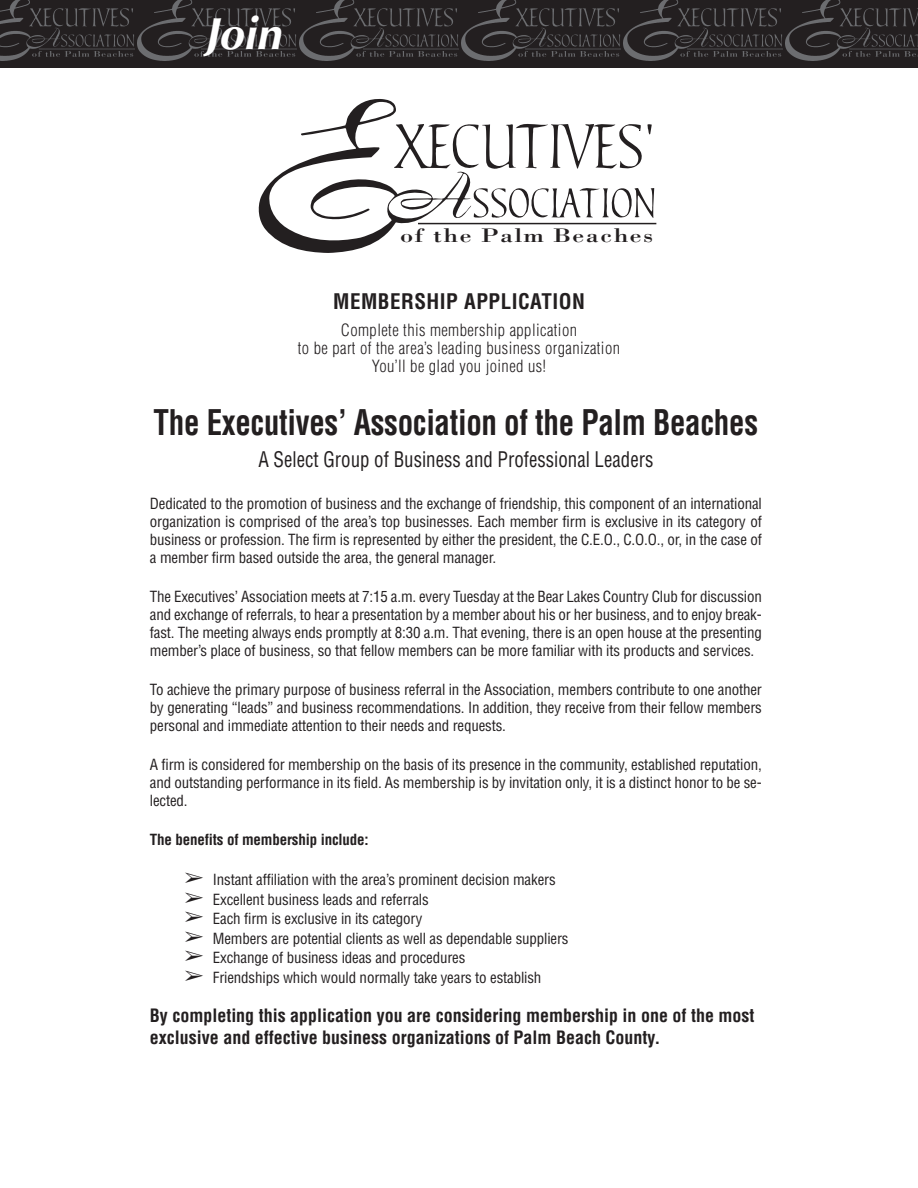
<style>
.page{position:relative;width:918px;height:1188px;background:#fff}
.page>*{position:absolute;margin:0;border:0;box-sizing:border-box;transform-origin:0 0}
.t1{font:italic 700 45px "Optima";color:#fff}
.t2{font:700 condensed 34.5px "Helvetica";letter-spacing:-.01em;color:#231f20;scale:.9 1}
.t3{font:condensed 21px "Helvetica";color:#231f20;scale:.9 1}
.t4{font:700 condensed 21px "Helvetica";letter-spacing:.025em;color:#231f20}
.t5{font:20.25px "Bodoni";letter-spacing:.055em;color:#231f20;scale:1.3 1}
.t6{font:700 condensed 18px/21.6px "Helvetica";color:#231f20}
.t7{font:300 condensed 16.5px/18px "Helvetica";letter-spacing:.025em;color:#231f20;text-align:center}
.t8{font:condensed 15px/18px "Helvetica";letter-spacing:-.01em;color:#231f20;text-align:justify}
.t9{font:700 condensed 15px "Helvetica";letter-spacing:-.01em;color:#231f20}
</style>
<div class="page">
<svg style="left:259px;top:99px;width:395px;height:154px"></svg>
<hr style="left:418px;top:223px;width:238px;height:1px;background:#231f20">
<div style="left:0;top:0;width:918px;height:67px;background:#231f20"></div>
<img style="left:0;top:0;width:134px;height:61px">
<img style="left:137px;top:0;width:159px;height:61px">
<img style="left:299px;top:0;width:159px;height:61px">
<img style="left:461px;top:0;width:159px;height:61px">
<img style="left:623px;top:0;width:159px;height:61px">
<img style="left:785px;top:0;width:133px;height:61px">
<h1 class="t1" style="left:204px;top:15px;width:78px">Join</h1>
<h3 class="t5" style="left:400px;top:223px;width:196px">of the Palm Beaches</h3>
<h3 class="t4" style="left:333px;top:290px;width:253px">MEMBERSHIP APPLICATION</h3>
<p class="t7" style="left:298px;top:321px;width:324px">Complete this membership application<br>to be part of the area’s leading business organization<br>You’ll be glad you joined us!</p>
<h2 class="t2" style="left:154px;top:403px;width:673px">The Executives’ Association of the Palm Beaches</h2>
<h3 class="t3" style="left:258px;top:447px;width:440px">A Select Group of Business and Professional Leaders</h3>
<p class="t8" style="left:150px;top:495px;width:614px">Dedicated to the promotion of business and the exchange of friendship, this component of an international organization is comprised of the area’s top businesses. Each member firm is exclusive in its category of business or profession. The firm is represented by either the president, the C.E.O., C.O.O., or, in the case of a member firm based outside the area, the general manager.</p>
<p class="t8" style="left:150px;top:588px;width:614px">The Executives’ Association meets at 7:15 a.m. every Tuesday at the Bear Lakes Country Club for discussion and exchange of referrals, to hear a presentation by a member about his or her business, and to enjoy break&shy;fast. The meeting always ends promptly at 8:30 a.m. That evening, there is an open house at the presenting member’s place of business, so that fellow members can be more familiar with its products and services.</p>
<p class="t8" style="left:150px;top:681px;width:614px">To achieve the primary purpose of business referral in the Association, members contribute to one another by generating “leads” and business recommendations. In addition, they receive from their fellow members personal and immediate attention to their needs and requests.</p>
<p class="t8" style="left:150px;top:756px;width:614px">A firm is considered for membership on the basis of its presence in the community, established reputation, and outstanding performance in its field. As membership is by invitation only, it is a distinct honor to be se&shy;lected.</p>
<p class="t9" style="left:150px;top:831px;width:220px">The benefits of membership include:</p>
<p class="t8" style="left:184px;top:871px;width:373px">➢ Instant affiliation with the area’s prominent decision makers</p>
<p class="t8" style="left:184px;top:891px;width:246px">➢ Excellent business leads and referrals</p>
<p class="t8" style="left:184px;top:910px;width:240px">➢ Each firm is exclusive in its category</p>
<p class="t8" style="left:184px;top:930px;width:386px">➢ Members are potential clients as well as dependable suppliers</p>
<p class="t8" style="left:184px;top:949px;width:283px">➢ Exchange of business ideas and procedures</p>
<p class="t8" style="left:184px;top:969px;width:359px">➢ Friendships which would normally take years to establish</p>
<p class="t6" style="left:150px;top:1005px;width:606px">By completing this application you are considering membership in one of the most exclusive and effective business organizations of Palm Beach County.</p>
</div>
